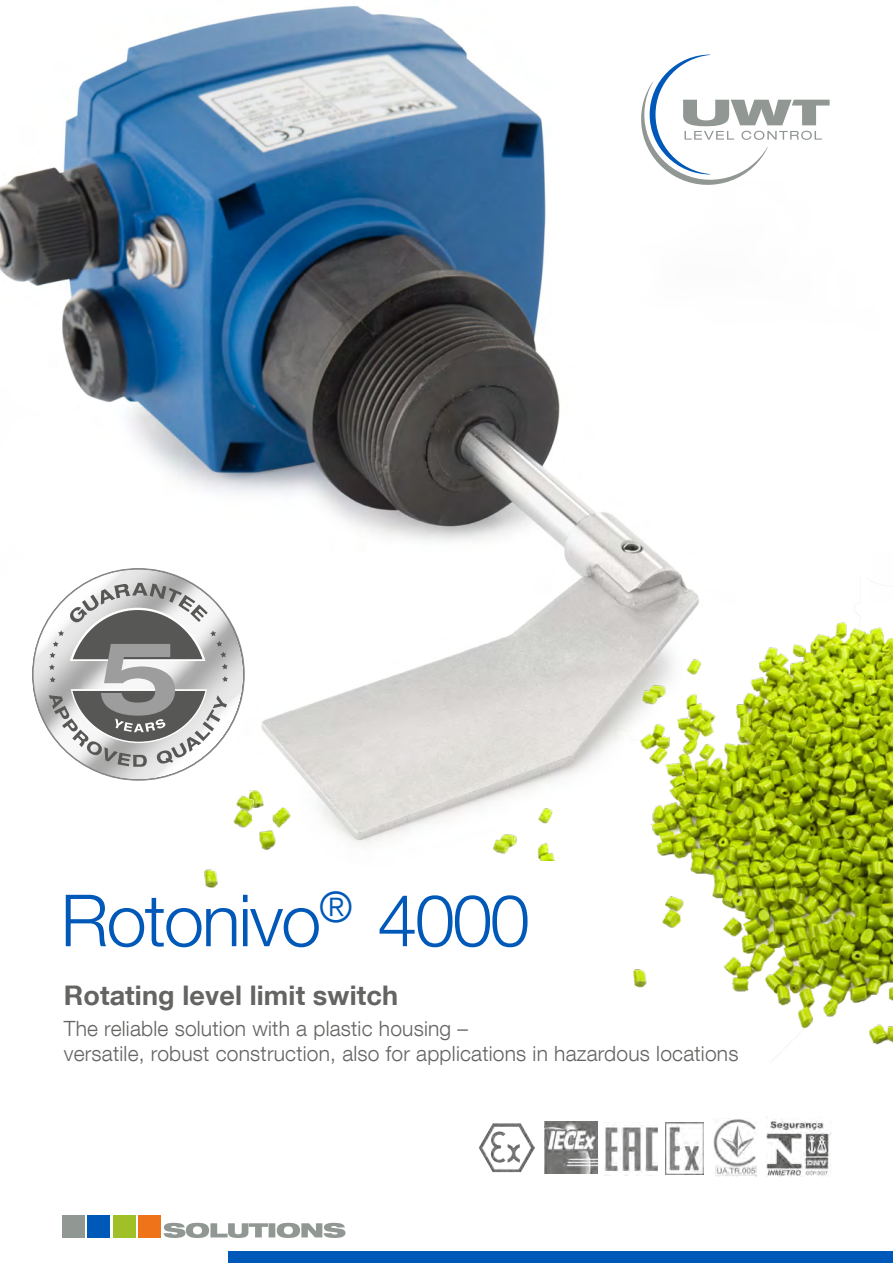
<style>
.page{position:relative;width:893px;height:1263px;background:#fff}
.page>*{position:absolute;margin:0;border:0;box-sizing:border-box;transform-origin:0 0}
.t1{font:300 72px "Helvetica Neue LT Com";letter-spacing:-.03em;color:#0058b8}
.t2{font:700 27px "Helvetica Neue LT Com";letter-spacing:.005em;color:#646463}
.t3{font:300 21px/25.5px "Helvetica Neue LT Com";letter-spacing:.01em;color:#646463}
</style>
<div class="page">
<img style="left:0;top:5px;width:832px;height:1258px">
<img style="left:614px;top:578px;width:279px;height:484px">
<svg style="left:632px;top:55px;width:198px;height:136px"></svg>
<div style="left:62px;top:1216px;width:23px;height:22px;background:#919793"></div>
<div style="left:88px;top:1216px;width:22px;height:22px;background:#0058b8"></div>
<div style="left:113px;top:1216px;width:22px;height:22px;background:#a0c028"></div>
<div style="left:138px;top:1216px;width:22px;height:22px;background:#ee7319"></div>
<svg style="left:164px;top:1223px;width:181px;height:15px"></svg>
<div style="left:229px;top:1251px;width:664px;height:12px;background:#0058b8"></div>
<img style="left:249px;top:790px;width:129px;height:119px">
<img style="left:185px;top:780px;width:82px;height:117px">
<img style="left:465px;top:795px;width:89px;height:66px">
<img style="left:479px;top:1123px;width:14px;height:35px">
<img style="left:544px;top:1121px;width:53px;height:53px">
<img style="left:714px;top:1118px;width:43px;height:59px">
<img style="left:766px;top:1116px;width:65px;height:60px">
<img style="left:603px;top:1122px;width:54px;height:53px">
<img style="left:666px;top:1122px;width:38px;height:52px">
<svg style="left:32px;top:569px;width:212px;height:211px"></svg>
<h1 class="t1" style="left:61px;top:876px;width:471px">Rotonivo<sup>®</sup> 4000</h1>
<p class="t2" style="left:64px;top:978px;width:336px">Rotating level limit switch</p>
<p class="t3" style="left:64px;top:1015px;width:676px">The reliable solution with a plastic housing –<br>versatile, robust construction, also for applications in hazardous locations</p>
</div>
